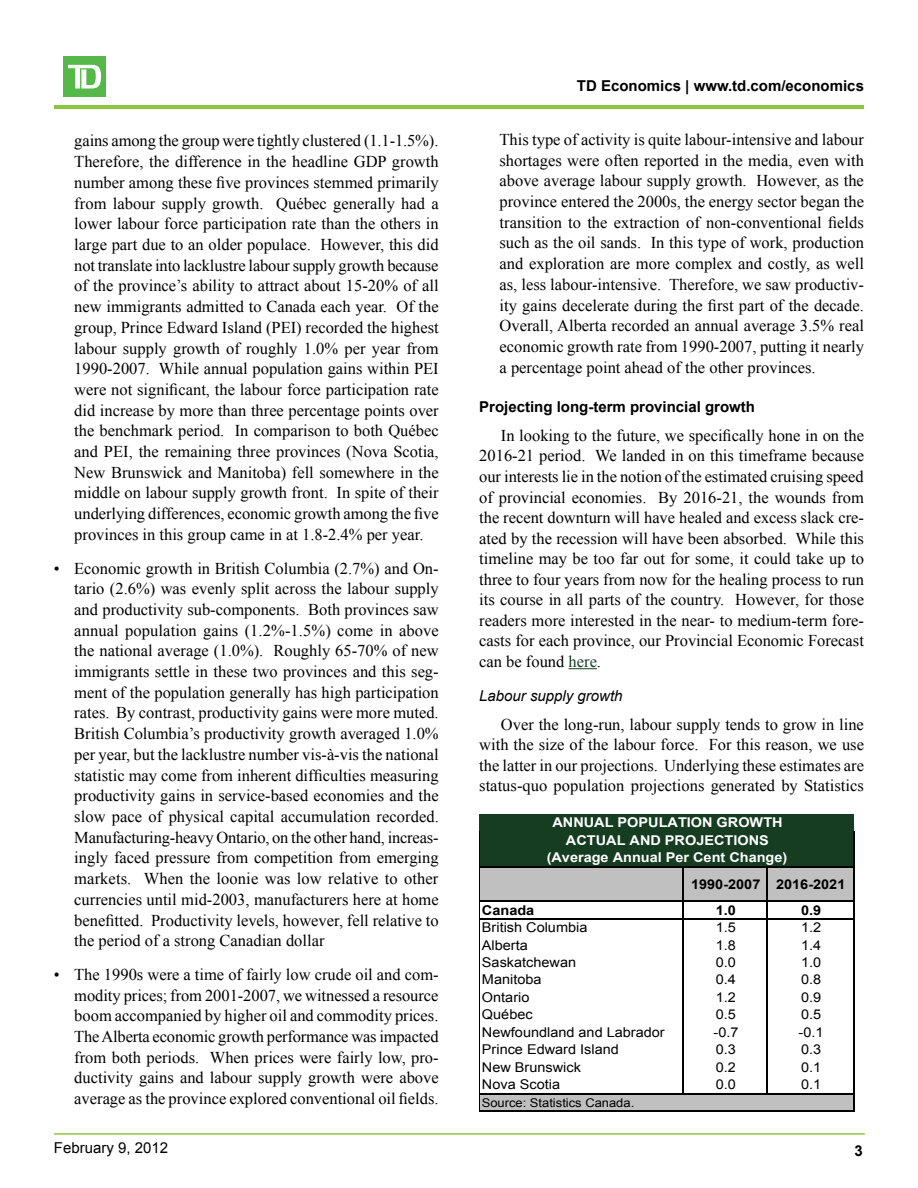
<style>
.page{position:relative;width:918px;height:1188px;background:#fff}
.page>*{position:absolute;margin:0;border:0;box-sizing:border-box;transform-origin:0 0}
.t1{font:16.5px/20.7px "Times New Roman";color:#000;text-align:justify}
.t2{font:700 15px "Arial";color:#000}
.t3{font:italic 15px "Arial";color:#000}
.t4{font:15px "Arial";color:#000}
.t5{font:13.5px "Arial";color:#000;scale:1.07 1}
.t6{font:700 13.5px "Arial";color:#fff;scale:1.07 1}
.t7{font:700 13.5px "Arial";color:#000;scale:1.07 1}
.t8{font:12px "Arial";color:#000;scale:1.07 1}
.s1{color:#163d22}
</style>
<div class="page">
<div style="left:64px;top:57px;width:42px;height:40px;background:#54b948"></div>
<svg style="left:68px;top:65px;width:33px;height:24px"></svg>
<hr style="left:54px;top:1133px;width:811px;height:2px;background:#8cc63f">
<hr style="left:54px;top:108px;width:810px;height:1px;background:#8cc63f">
<hr style="left:54px;top:105px;width:810px;height:3px;background:#8cc63f">
<svg style="left:569px;top:668px;width:28px;height:1px"></svg>
<div style="left:479px;top:814px;width:375px;height:53px;background:#163d22"></div>
<div style="left:479px;top:867px;width:375px;height:35px;background:#c0c0c0"></div>
<div style="left:479px;top:1094px;width:375px;height:17px;background:#c0c0c0"></div>
<hr style="left:479px;top:832px;width:1px;height:280px;background:#000">
<hr style="left:853px;top:832px;width:1px;height:280px;background:#000">
<hr style="left:683px;top:867px;width:1px;height:227px;background:#000">
<hr style="left:767px;top:867px;width:1px;height:227px;background:#000">
<hr style="left:480px;top:866px;width:374px;height:1px;background:#000">
<hr style="left:480px;top:901px;width:374px;height:1px;background:#000">
<hr style="left:480px;top:918px;width:374px;height:2px;background:#000">
<hr style="left:480px;top:1093px;width:374px;height:1px;background:#000">
<hr style="left:480px;top:1110px;width:374px;height:2px;background:#000">
<p class="t1" style="left:74px;top:130px;width:366px">gains among the group were tightly clustered (1.1-1.5%).<br>Therefore, the difference in the headline GDP growth number among these five provinces stemmed primarily from labour supply growth. Québec generally had a lower labour force participation rate than the others in large part due to an older populace. However, this did not translate into lacklustre labour supply growth because of the province’s ability to attract about 15-20% of all new immigrants admitted to Canada each year. Of the group, Prince Edward Island (PEI) recorded the highest labour supply growth of roughly 1.0% per year from 1990-2007. While annual population gains within PEI were not significant, the labour force participation rate did increase by more than three percentage points over the benchmark period. In comparison to both Québec and PEI, the remaining three provinces (Nova Scotia, New Brunswick and Manitoba) fell somewhere in the middle on labour supply growth front. In spite of their underlying differences, economic growth among the five provinces in this group came in at 1.8-2.4% per year.</p>
<p class="t1" style="left:74px;top:557px;width:366px;text-indent:-20px">• Economic growth in British Columbia (2.7%) and On&shy;tario (2.6%) was evenly split across the labour supply and productivity sub-components. Both provinces saw annual population gains (1.2%-1.5%) come in above the national average (1.0%). Roughly 65-70% of new immigrants settle in these two provinces and this seg&shy;ment of the population generally has high participation rates. By contrast, productivity gains were more muted.<br>British Columbia’s productivity growth averaged 1.0% per year, but the lacklustre number vis-à-vis the national statistic may come from inherent difficulties measuring productivity gains in service-based economies and the slow pace of physical capital accumulation recorded.<br>Manufacturing-heavy Ontario, on the other hand, increas&shy;ingly faced pressure from competition from emerging markets. When the loonie was low relative to other currencies until mid-2003, manufacturers here at home benefitted. Productivity levels, however, fell relative to the period of a strong Canadian dollar</p>
<p class="t1" style="left:74px;top:964px;width:366px;text-indent:-20px">• The 1990s were a time of fairly low crude oil and com&shy;modity prices; from 2001-2007, we witnessed a resource boom accompanied by higher oil and commodity prices.<br>The Alberta economic growth performance was impacted from both periods. When prices were fairly low, pro&shy;ductivity gains and labour supply growth were above average as the province explored conventional oil fields.</p>
<p class="t2" style="left:577px;top:76px;width:289px">TD Economics | www.td.com/economics</p>
<p class="t1" style="left:500px;top:129px;width:366px">This type of activity is quite labour-intensive and labour shortages were often reported in the media, even with above average labour supply growth. However, as the province entered the 2000s, the energy sector began the transition to the extraction of non-conventional fields such as the oil sands. In this type of work, production and exploration are more complex and costly, as well as, less labour-intensive. Therefore, we saw productiv&shy;ity gains decelerate during the first part of the decade.<br>Overall, Alberta recorded an annual average 3.5% real economic growth rate from 1990-2007, putting it nearly a percentage point ahead of the other provinces.</p>
<p class="t2" style="left:479px;top:397px;width:277px">Projecting long-term provincial growth</p>
<p class="t1" style="left:479px;top:425px;width:386px;text-indent:22px">In looking to the future, we specifically hone in on the 2016-21 period. We landed in on this timeframe because our interests lie in the notion of the estimated cruising speed of provincial economies. By 2016-21, the wounds from the recent downturn will have healed and excess slack cre&shy;ated by the recession will have been absorbed. While this timeline may be too far out for some, it could take up to three to four years from now for the healing process to run its course in all parts of the country. However, for those readers more interested in the near- to medium-term fore&shy;casts for each province, our Provincial Economic Forecast can be found <span class="s1">here</span>.</p>
<p class="t3" style="left:479px;top:686px;width:145px">Labour supply growth</p>
<p class="t1" style="left:479px;top:714px;width:386px;text-indent:22px">Over the long-run, labour supply tends to grow in line with the size of the labour force. For this reason, we use the latter in our projections. Underlying these estimates are status-quo population projections generated by Statistics</p>
<p class="t6" style="left:552px;top:814px;width:217px">ANNUAL POPULATION GROWTH</p>
<p class="t6" style="left:547px;top:849px;width:226px">(Average Annual Per Cent Change)</p>
<p class="t6" style="left:566px;top:831px;width:191px">ACTUAL AND PROJECTIONS</p>
<p class="t7" style="left:691px;top:875px;width:146px">1990-2007 2016-2021</p>
<p class="t7" style="left:482px;top:901px;width:50px">Canada</p>
<p class="t7" style="left:716px;top:901px;width:20px">1.0</p>
<p class="t7" style="left:801px;top:901px;width:20px">0.9</p>
<p class="t5" style="left:482px;top:918px;width:100px">British Columbia</p>
<p class="t5" style="left:716px;top:918px;width:20px">1.5</p>
<p class="t5" style="left:801px;top:918px;width:20px">1.2</p>
<p class="t5" style="left:482px;top:936px;width:44px">Alberta</p>
<p class="t5" style="left:716px;top:936px;width:20px">1.8</p>
<p class="t5" style="left:801px;top:936px;width:20px">1.4</p>
<p class="t5" style="left:482px;top:953px;width:90px">Saskatchewan</p>
<p class="t5" style="left:716px;top:953px;width:20px">0.0</p>
<p class="t5" style="left:801px;top:953px;width:20px">1.0</p>
<p class="t5" style="left:482px;top:971px;width:57px">Manitoba</p>
<p class="t5" style="left:716px;top:971px;width:20px">0.4</p>
<p class="t5" style="left:801px;top:971px;width:20px">0.8</p>
<p class="t5" style="left:482px;top:988px;width:46px">Ontario</p>
<p class="t5" style="left:716px;top:988px;width:20px">1.2</p>
<p class="t5" style="left:801px;top:988px;width:20px">0.9</p>
<p class="t5" style="left:482px;top:1006px;width:49px">Québec</p>
<p class="t5" style="left:716px;top:1006px;width:20px">0.5</p>
<p class="t5" style="left:801px;top:1006px;width:20px">0.5</p>
<p class="t5" style="left:482px;top:1023px;width:172px">Newfoundland and Labrador</p>
<p class="t5" style="left:714px;top:1023px;width:25px">-0.7</p>
<p class="t5" style="left:799px;top:1023px;width:25px">-0.1</p>
<p class="t5" style="left:482px;top:1041px;width:129px">Prince Edward Island</p>
<p class="t5" style="left:716px;top:1041px;width:20px">0.3</p>
<p class="t5" style="left:801px;top:1041px;width:20px">0.3</p>
<p class="t5" style="left:482px;top:1058px;width:94px">New Brunswick</p>
<p class="t5" style="left:716px;top:1058px;width:20px">0.2</p>
<p class="t5" style="left:801px;top:1058px;width:20px">0.1</p>
<p class="t5" style="left:482px;top:1076px;width:74px">Nova Scotia</p>
<p class="t5" style="left:716px;top:1076px;width:20px">0.0</p>
<p class="t5" style="left:801px;top:1076px;width:20px">0.1</p>
<p class="t8" style="left:482px;top:1095px;width:144px">Source: Statistics Canada.</p>
<p class="t4" style="left:54px;top:1138px;width:116px">February 9, 2012</p>
<p class="t2" style="left:855px;top:1141px;width:10px">3</p>
</div>
